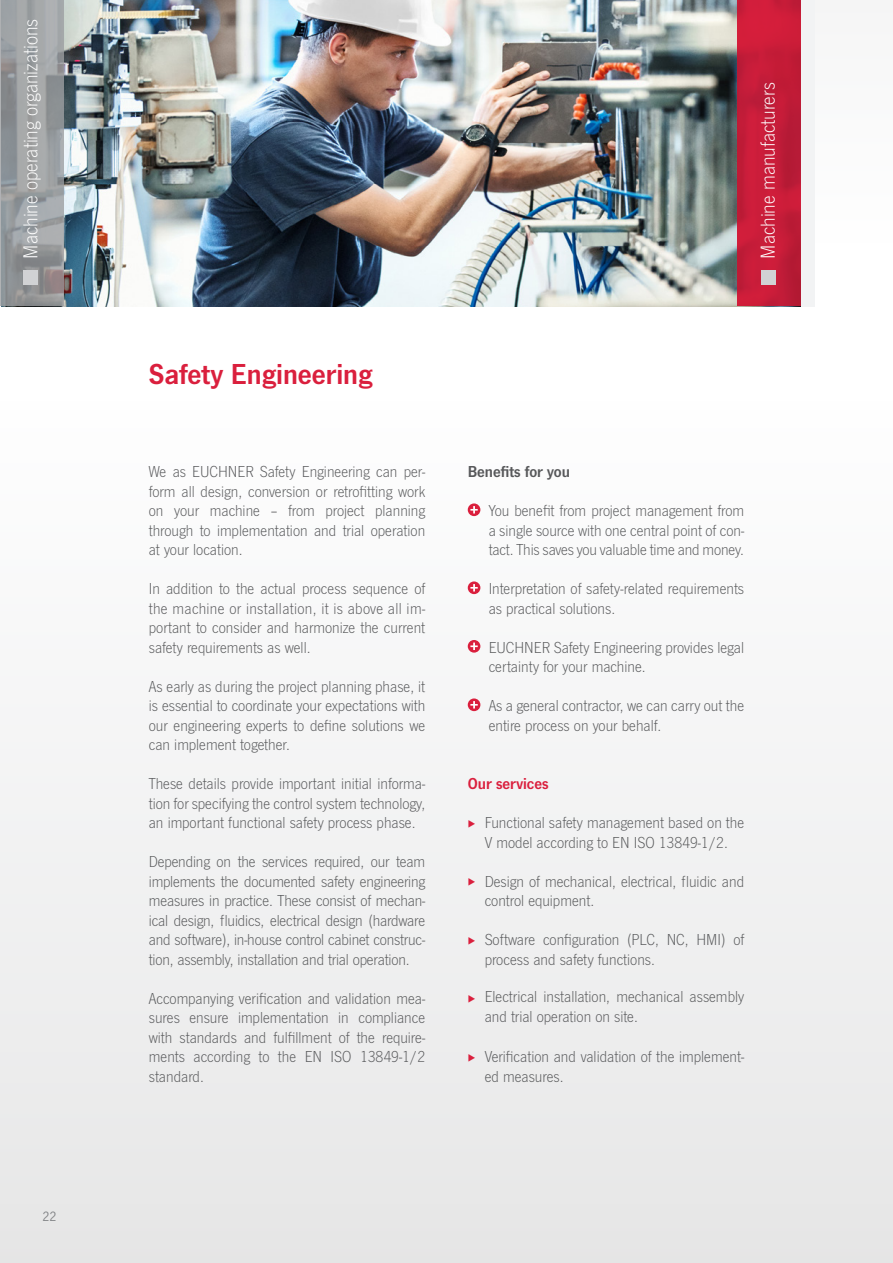
<style>
.page{position:relative;width:893px;height:1263px;background:#fff}
.page>*{position:absolute;margin:0;border:0;box-sizing:border-box;transform-origin:0 0}
.t1{font:30px "News Got Dem";color:#da1f3d}
.t2{font:300 21px "News Got";color:#fff}
.t3{font:300 16.5px/19.5px "News Got";color:#57585a;text-align:justify}
.t4{font:16.5px "News Got Dem";color:#57585a}
.t5{font:16.5px "News Got Dem";color:#da1f3d}
.t6{font:12px "News Gothic Std";color:#808285}
.s1{color:#da1f3d}
</style>
<div class="page">
<div style="left:0;top:0;width:893px;height:244px;background:#f9f9f9"></div>
<div style="left:0;top:397px;width:893px;height:866px;background:#f2f2f3"></div>
<img style="left:64px;top:0;width:673px;height:306px">
<svg style="left:468px;top:503px;width:12px;height:13px"></svg>
<svg style="left:470px;top:506px;width:8px;height:7px"></svg>
<svg style="left:468px;top:581px;width:12px;height:13px"></svg>
<svg style="left:470px;top:584px;width:8px;height:7px"></svg>
<svg style="left:468px;top:640px;width:12px;height:13px"></svg>
<svg style="left:470px;top:643px;width:8px;height:7px"></svg>
<svg style="left:468px;top:698px;width:12px;height:13px"></svg>
<svg style="left:470px;top:701px;width:8px;height:7px"></svg>
<svg style="left:0;top:0;width:64px;height:306px;background:#9b9da0"></svg>
<svg style="left:737px;top:0;width:64px;height:306px;background:#c51c38"></svg>
<div style="left:761px;top:270px;width:15px;height:15px;background:#d1d2d4"></div>
<div style="left:23px;top:270px;width:15px;height:15px;background:#d1d2d4"></div>
<p class="t2" style="left:19px;top:259px;width:241px;rotate:-90deg">Machine operating organizations</p>
<p class="t6" style="left:43px;top:1209px;width:15px">22</p>
<h1 class="t1" style="left:149px;top:356px;width:225px">Safety Engineering</h1>
<p class="t3" style="left:149px;top:462px;width:278px">We as EUCHNER Safety Engineering can per&shy;form all design, conversion or retrofitting work on your machine – from project planning through to implementation and trial operation at your location.</p>
<p class="t3" style="left:149px;top:579px;width:278px">In addition to the actual process sequence of the machine or installation, it is above all im&shy;portant to consider and harmonize the current safety requirements as well.</p>
<p class="t3" style="left:149px;top:677px;width:278px">As early as during the project planning phase, it is essential to coordinate your expectations with our engineering experts to define solutions we can implement together.</p>
<p class="t3" style="left:149px;top:774px;width:278px">These details provide important initial informa&shy;tion for specifying the control system technology, an important functional safety process phase.</p>
<p class="t3" style="left:149px;top:852px;width:278px">Depending on the services required, our team implements the documented safety engineering measures in practice. These consist of mechan&shy;ical design, fluidics, electrical design (hardware and software), in-house control cabinet construc&shy;tion, assembly, installation and trial operation.</p>
<p class="t3" style="left:149px;top:989px;width:278px">Accompanying verification and validation mea&shy;sures ensure implementation in compliance with standards and fulfillment of the require&shy;ments according to the EN ISO 13849-1/2 standard.</p>
<p class="t2" style="left:756px;top:259px;width:178px;rotate:-90deg">Machine manufacturers</p>
<p class="t4" style="left:468px;top:462px;width:104px">Benefits for you</p>
<p class="t3" style="left:489px;top:501px;width:257px">You benefit from project management from a single source with one central point of con&shy;tact. This saves you valuable time and money.</p>
<p class="t3" style="left:489px;top:579px;width:257px">Interpretation of safety-related requirements as practical solutions.</p>
<p class="t3" style="left:489px;top:638px;width:257px">EUCHNER Safety Engineering provides legal certainty for your machine.</p>
<p class="t3" style="left:489px;top:696px;width:257px">As a general contractor, we can carry out the entire process on your behalf.</p>
<p class="t5" style="left:468px;top:774px;width:82px">Our services</p>
<p class="t3" style="left:468px;top:813px;width:278px;text-align:center"><span class="s1">◆</span> Functional safety management based on the<br>V model according to EN ISO 13849-1/2.</p>
<p class="t3" style="left:485px;top:872px;width:261px;text-indent:-17px"><span class="s1">◆</span> Design of mechanical, electrical, fluidic and control equipment.</p>
<p class="t3" style="left:485px;top:930px;width:261px;text-indent:-17px"><span class="s1">◆</span> Software configuration (PLC, NC, HMI) of process and safety functions.</p>
<p class="t3" style="left:485px;top:987px;width:261px;text-indent:-17px"><span class="s1">◆</span> Electrical installation, mechanical assembly and trial operation on site.</p>
<p class="t3" style="left:485px;top:1047px;width:261px;text-indent:-17px"><span class="s1">◆</span> Verification and validation of the implement&shy;ed measures.</p>
</div>
